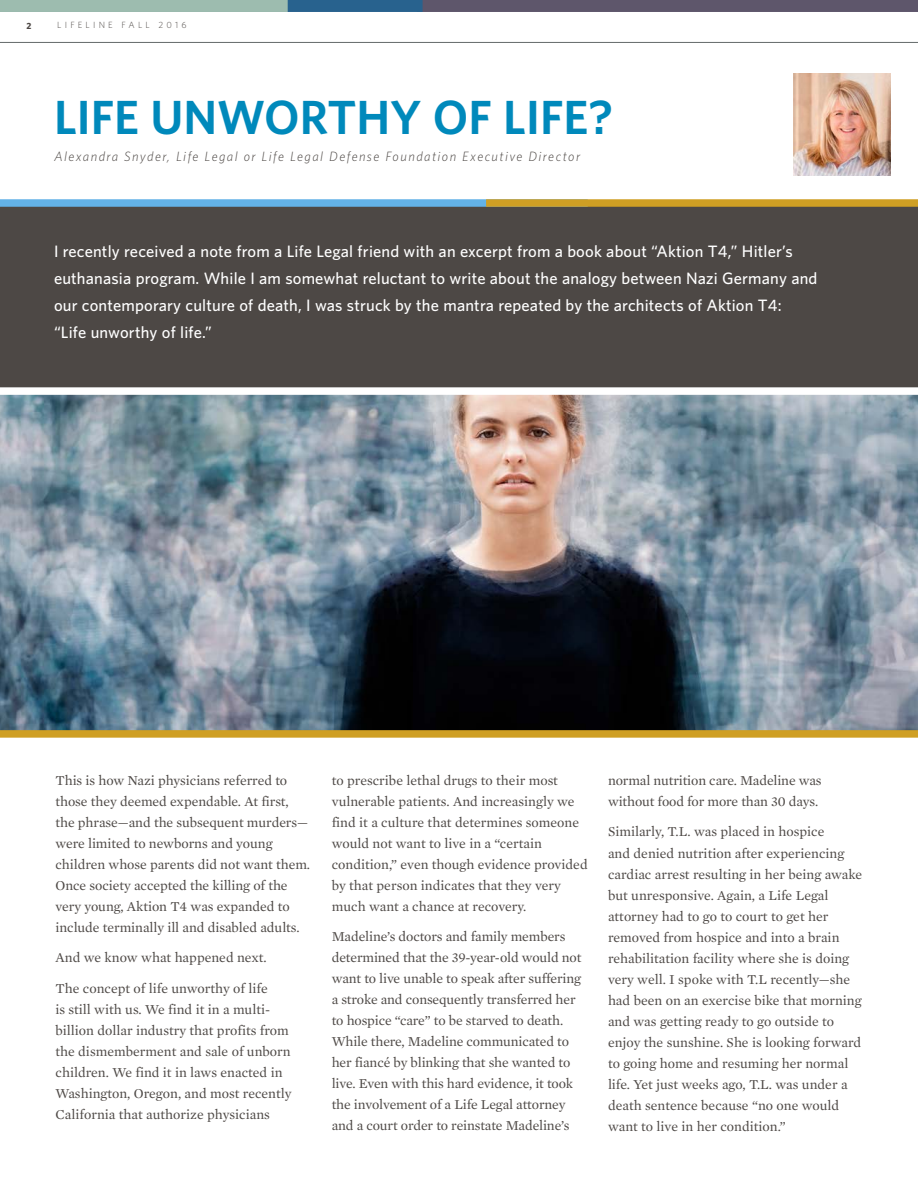
<style>
.page{position:relative;width:918px;height:1188px;background:#fff}
.page>*{position:absolute;margin:0;border:0;box-sizing:border-box;transform-origin:0 0}
.t1{font:600 48px "Whitney HTF";color:#0089bb}
.t2{font:500 16.5px/27px "Whitney HTF";letter-spacing:.01em;color:#fff}
.t3{font:13.8px/21px "Mercury Text G1 Roman";color:#4d4845}
.t4{font:italic 300 13.5px "Whitney HTF";letter-spacing:.105em;color:#4d4845}
.t5{font:300 9px "Whitney HTF";letter-spacing:.36em;color:#4d4845}
.t6{font:700 9px "Whitney HTF";color:#4d4845}
</style>
<div class="page">
<div style="left:0;top:202px;width:918px;height:193px;background:#4d4845"></div>
<div style="left:417px;top:0;width:501px;height:12px;background:#5e566b"></div>
<div style="left:0;top:0;width:423px;height:12px;background:#28628e"></div>
<div style="left:0;top:0;width:288px;height:12px;background:#9dbcaf"></div>
<hr style="left:0;top:42px;width:918px;height:1px;background:#636969">
<div style="left:0;top:199px;width:588px;height:8px;background:#63b2e7"></div>
<div style="left:486px;top:199px;width:432px;height:8px;background:#cf9f24"></div>
<img style="left:0;top:395px;width:918px;height:335px">
<div style="left:0;top:730px;width:918px;height:8px;background:#cf9f24"></div>
<div style="left:0;top:387px;width:918px;height:8px;background:#fff"></div>
<img style="left:794px;top:73px;width:97px;height:103px">
<p class="t6" style="left:26px;top:20px;width:6px">2</p>
<p class="t5" style="left:57px;top:20px;width:131px">LIFELINE FALL 2016</p>
<h1 class="t1" style="left:54px;top:88px;width:561px">LIFE UNWORTHY OF LIFE?</h1>
<p class="t4" style="left:54px;top:149px;width:528px">Alexandra Snyder, Life Legal or Life Legal Defense Foundation Executive Director</p>
<p class="t2" style="left:54px;top:238px;width:765px">I recently received a note from a Life Legal friend with an excerpt from a book about “Aktion T4,” Hitler’s euthanasia program. While I am somewhat reluctant to write about the analogy between Nazi Germany and our contemporary culture of death, I was struck by the mantra repeated by the architects of Aktion T4: “Life unworthy of life.”</p>
<p class="t3" style="left:56px;top:770px;width:256px">This is how Nazi physicians referred to those they deemed expendable. At first, the phrase—and the subsequent murders— were limited to newborns and young children whose parents did not want them.<br>Once society accepted the killing of the very young, Aktion T4 was expanded to include terminally ill and disabled adults.</p>
<p class="t3" style="left:56px;top:947px;width:213px">And we know what happened next.</p>
<p class="t3" style="left:56px;top:978px;width:238px">The concept of life unworthy of life<br>is still with us. We find it in a multi&shy;billion dollar industry that profits from the dismemberment and sale of unborn children. We find it in laws enacted in Washington, Oregon, and most recently California that authorize physicians</p>
<p class="t3" style="left:332px;top:770px;width:258px">to prescribe lethal drugs to their most vulnerable patients. And increasingly we find it a culture that determines someone would not want to live in a “certain condition,” even though evidence provided by that person indicates that they very much want a chance at recovery.</p>
<p class="t3" style="left:332px;top:926px;width:251px">Madeline’s doctors and family members determined that the 39-year-old would not want to live unable to speak after suffering a stroke and consequently transferred her to hospice “care” to be starved to death.<br>While there, Madeline communicated to her fiancé by blinking that she wanted to live. Even with this hard evidence, it took the involvement of a Life Legal attorney and a court order to reinstate Madeline’s</p>
<p class="t3" style="left:608px;top:770px;width:215px">normal nutrition care. Madeline was without food for more than 30 days.</p>
<p class="t3" style="left:608px;top:821px;width:256px">Similarly, T.L. was placed in hospice<br>and denied nutrition after experiencing cardiac arrest resulting in her being awake but unresponsive. Again, a Life Legal attorney had to go to court to get her removed from hospice and into a brain rehabilitation facility where she is doing very well. I spoke with T.L recently—she had been on an exercise bike that morning and was getting ready to go outside to enjoy the sunshine. She is looking forward to going home and resuming her normal life. Yet just weeks ago, T.L. was under a death sentence because “no one would want to live in her condition.”</p>
</div>
